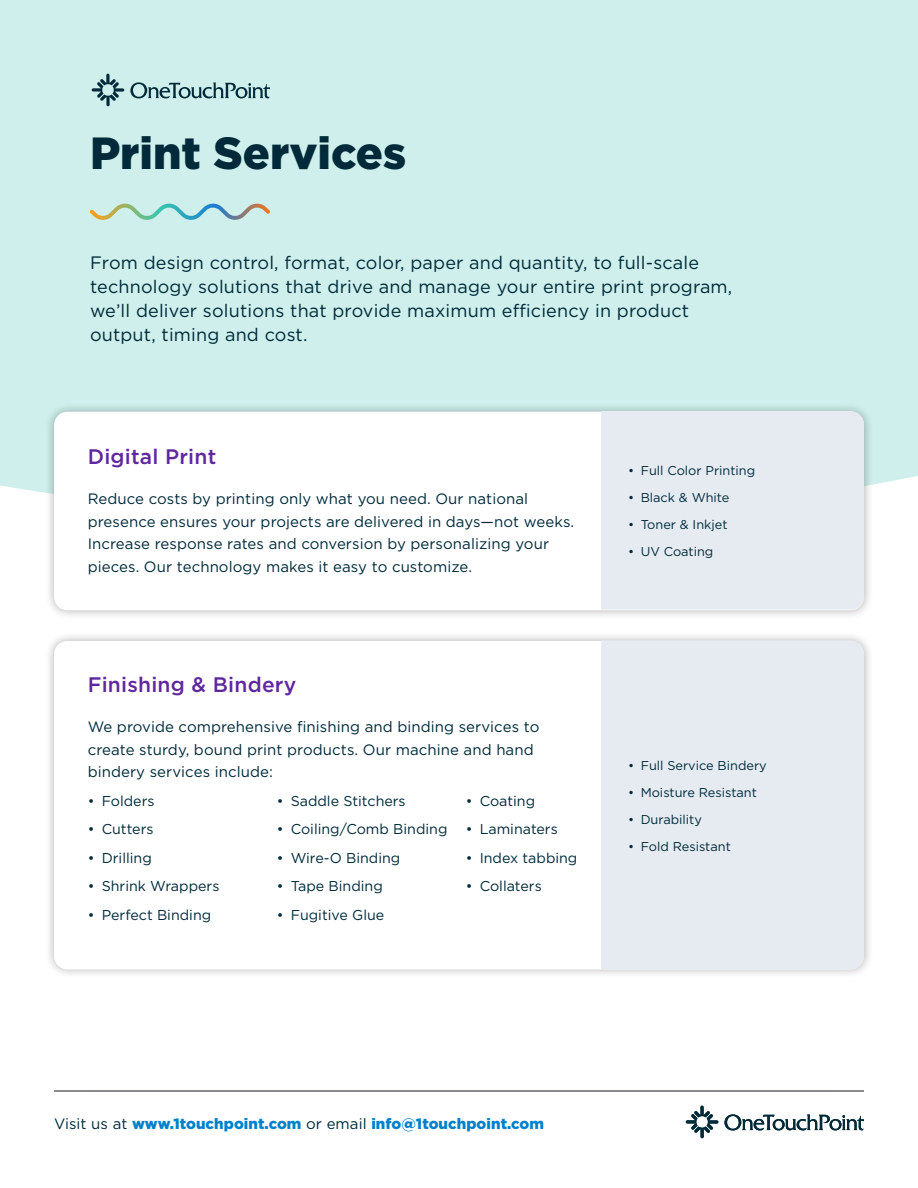
<style>
.page{position:relative;width:918px;height:1188px;background:#fff}
.page>*{position:absolute;margin:0;border:0;box-sizing:border-box;transform-origin:0 0}
.t1{font:900 45px "Gotham";color:#002a3a}
.t2{font:500 21px "Gotham";letter-spacing:.01em;color:#5f279e}
.t3{font:18px/24px "Gotham";letter-spacing:.01em;color:#002a3a}
.t4{font:15px/22.5px "Gotham";letter-spacing:.005em;color:#002a3a}
.t5{font:900 15px "Gotham";letter-spacing:.005em;color:#0081cb}
.t6{font:14.25px "Gotham";color:#002a3a}
.t7{font:12.75px "Gotham";color:#002a3a}
.s1{font-weight:400;color:#002a3a}
</style>
<div class="page">
<div style="left:0;top:0;width:918px;height:493px;background:#ceefeb"></div>
<div style="left:44px;top:402px;width:829px;height:218px;background:#000;opacity:.3"></div>
<div style="left:54px;top:412px;width:810px;height:198px;background:#fff;border-radius:14px"></div>
<div style="left:601px;top:411px;width:263px;height:199px;background:#e5ebf1"></div>
<div style="left:44px;top:631px;width:829px;height:348px;background:#000;opacity:.3"></div>
<div style="left:54px;top:641px;width:810px;height:328px;background:#fff;border-radius:14px"></div>
<div style="left:601px;top:640px;width:263px;height:329px;background:#e5ebf1"></div>
<svg style="left:90px;top:202px;width:180px;height:19px;background:#b7dad2"></svg>
<svg style="left:92px;top:74px;width:32px;height:32px"></svg>
<svg style="left:130px;top:82px;width:140px;height:16px;background:#8bafb1"></svg>
<hr style="left:54px;top:1091px;width:810px;height:1px;background:#888a8d">
<svg style="left:686px;top:1106px;width:32px;height:32px"></svg>
<svg style="left:724px;top:1114px;width:140px;height:16px"></svg>
<h1 class="t1" style="left:90px;top:122px;width:318px">Print Services</h1>
<p class="t3" style="left:90px;top:250px;width:644px">From design control, format, color, paper and quantity, to full-scale technology solutions that drive and manage your entire print program, we’ll deliver solutions that provide maximum efficiency in product output, timing and cost.</p>
<h2 class="t2" style="left:88px;top:443px;width:130px">Digital Print</h2>
<p class="t4" style="left:88px;top:487px;width:488px">Reduce costs by printing only what you need. Our national presence ensures your projects are delivered in days—not weeks.<br>Increase response rates and conversion by personalizing your pieces. Our technology makes it easy to customize.</p>
<h2 class="t2" style="left:88px;top:670px;width:210px">Finishing &amp; Bindery</h2>
<p class="t4" style="left:88px;top:715px;width:453px">We provide comprehensive finishing and binding services to create sturdy, bound print products. Our machine and hand bindery services include:</p>
<p class="t6" style="left:88px;top:791px;width:68px">• Folders</p>
<p class="t6" style="left:88px;top:820px;width:67px">• Cutters</p>
<p class="t6" style="left:88px;top:848px;width:66px">• Drilling</p>
<p class="t6" style="left:88px;top:877px;width:133px">• Shrink Wrappers</p>
<p class="t6" style="left:88px;top:905px;width:125px">• Perfect Binding</p>
<p class="t6" style="left:277px;top:791px;width:131px">• Saddle Stitchers</p>
<p class="t6" style="left:277px;top:820px;width:172px">• Coiling/Comb Binding</p>
<p class="t6" style="left:277px;top:848px;width:125px">• Wire-O Binding</p>
<p class="t6" style="left:277px;top:877px;width:108px">• Tape Binding</p>
<p class="t6" style="left:277px;top:905px;width:109px">• Fugitive Glue</p>
<p class="t6" style="left:466px;top:791px;width:71px">• Coating</p>
<p class="t6" style="left:466px;top:820px;width:94px">• Laminaters</p>
<p class="t6" style="left:466px;top:848px;width:113px">• Index tabbing</p>
<p class="t6" style="left:466px;top:877px;width:78px">• Collaters</p>
<p class="t7" style="left:628px;top:462px;width:129px">• Full Color Printing</p>
<p class="t7" style="left:628px;top:489px;width:103px">• Black &amp; White</p>
<p class="t7" style="left:628px;top:516px;width:101px">• Toner &amp; Inkjet</p>
<p class="t7" style="left:628px;top:543px;width:87px">• UV Coating</p>
<p class="t7" style="left:628px;top:757px;width:140px">• Full Service Bindery</p>
<p class="t7" style="left:628px;top:784px;width:130px">• Moisture Resistant</p>
<p class="t7" style="left:628px;top:811px;width:75px">• Durability</p>
<p class="t7" style="left:628px;top:838px;width:104px">• Fold Resistant</p>
<p class="t5" style="left:54px;top:1113px;width:492px"><span class="s1">Visit us at</span> www.1touchpoint.com <span class="s1">or email</span> info@1touchpoint.com</p>
</div>
